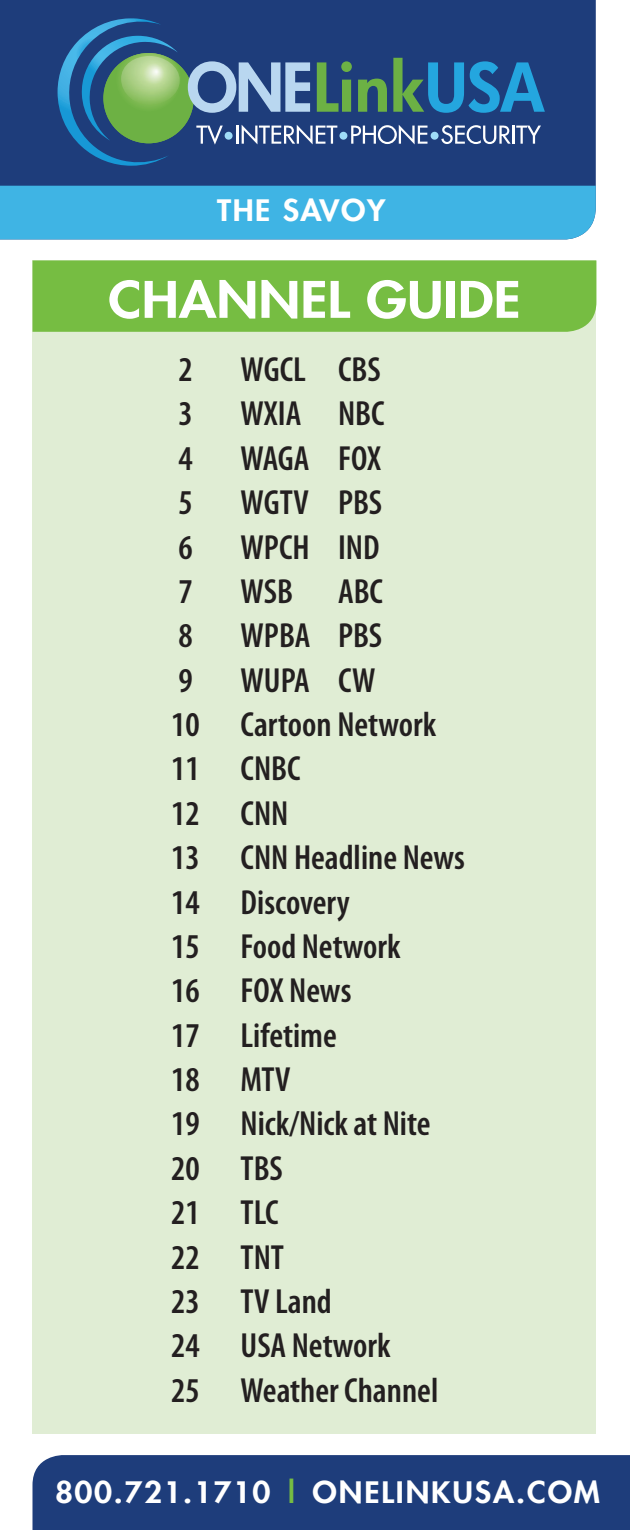
<style>
.page{position:relative;width:630px;height:1530px;background:#fff}
.page>*{position:absolute;margin:0;border:0;box-sizing:border-box;transform-origin:0 0}
.t1{font:800 49px "Futura LT";letter-spacing:.005em;color:#fff;scale:1.12 1}
.t2{font:600 condensed 35px "Myriad Pro";color:#231f20}
.t3{font:800 29px "Futura LT";letter-spacing:.05em;color:#fff;scale:1.08 1}
.s1{color:#76bd42}
</style>
<div class="page">
<div style="left:0;top:0;width:596px;height:186px;background:#1e3d7b"></div>
<div style="left:0;top:186px;width:596px;height:53px;background:#3fb4e4"></div>
<div style="left:32px;top:260px;width:564px;height:1174px;background:#e0edd4"></div>
<div style="left:32px;top:260px;width:564px;height:72px;background:#76bd42"></div>
<div style="left:32px;top:1455px;width:598px;height:75px;background:#1e3d7b"></div>
<svg style="left:58px;top:17px;width:487px;height:150px;background:#376188"></svg>
<p class="t3" style="left:217px;top:191px;width:157px">THE SAVOY</p>
<p class="t1" style="left:108px;top:267px;width:370px">CHANNEL GUIDE</p>
<p class="t2" style="left:178px;top:348px;width:16px">2</p>
<p class="t2" style="left:241px;top:348px;width:142px">WGCL CBS</p>
<p class="t2" style="left:178px;top:392px;width:16px">3</p>
<p class="t2" style="left:241px;top:392px;width:146px">WXIA NBC</p>
<p class="t2" style="left:178px;top:437px;width:16px">4</p>
<p class="t2" style="left:241px;top:437px;width:142px">WAGA FOX</p>
<p class="t2" style="left:178px;top:481px;width:16px">5</p>
<p class="t2" style="left:241px;top:481px;width:143px">WGTV PBS</p>
<p class="t2" style="left:178px;top:525px;width:16px">6</p>
<p class="t2" style="left:241px;top:525px;width:141px">WPCH IND</p>
<p class="t2" style="left:178px;top:570px;width:16px">7</p>
<p class="t2" style="left:241px;top:570px;width:54px">WSB</p>
<p class="t2" style="left:338px;top:570px;width:47px">ABC</p>
<p class="t2" style="left:178px;top:614px;width:16px">8</p>
<p class="t2" style="left:241px;top:614px;width:143px">WPBA PBS</p>
<p class="t2" style="left:178px;top:659px;width:16px">9</p>
<p class="t2" style="left:241px;top:659px;width:136px">WUPA CW</p>
<p class="t2" style="left:171px;top:703px;width:266px">10 Cartoon Network</p>
<p class="t2" style="left:171px;top:747px;width:131px">11 CNBC</p>
<p class="t2" style="left:171px;top:792px;width:119px">12 CNN</p>
<p class="t2" style="left:171px;top:836px;width:295px">13 CNN Headline News</p>
<p class="t2" style="left:171px;top:880px;width:180px">14 Discovery</p>
<p class="t2" style="left:171px;top:925px;width:231px">15 Food Network</p>
<p class="t2" style="left:171px;top:969px;width:182px">16 FOX News</p>
<p class="t2" style="left:171px;top:1014px;width:167px">17 Lifetime</p>
<p class="t2" style="left:171px;top:1058px;width:121px">18 MTV</p>
<p class="t2" style="left:171px;top:1102px;width:261px">19 Nick/Nick at Nite</p>
<p class="t2" style="left:171px;top:1147px;width:113px">20 TBS</p>
<p class="t2" style="left:171px;top:1191px;width:109px">21 TLC</p>
<p class="t2" style="left:171px;top:1235px;width:114px">22 TNT</p>
<p class="t2" style="left:171px;top:1280px;width:162px">23 TV Land</p>
<p class="t2" style="left:171px;top:1324px;width:221px">24 USA Network</p>
<p class="t2" style="left:171px;top:1369px;width:269px">25 Weather Channel</p>
<p class="t3" style="left:55px;top:1473px;width:506px">800.721.1710 <span class="s1">|</span> ONELINKUSA.COM</p>
</div>
